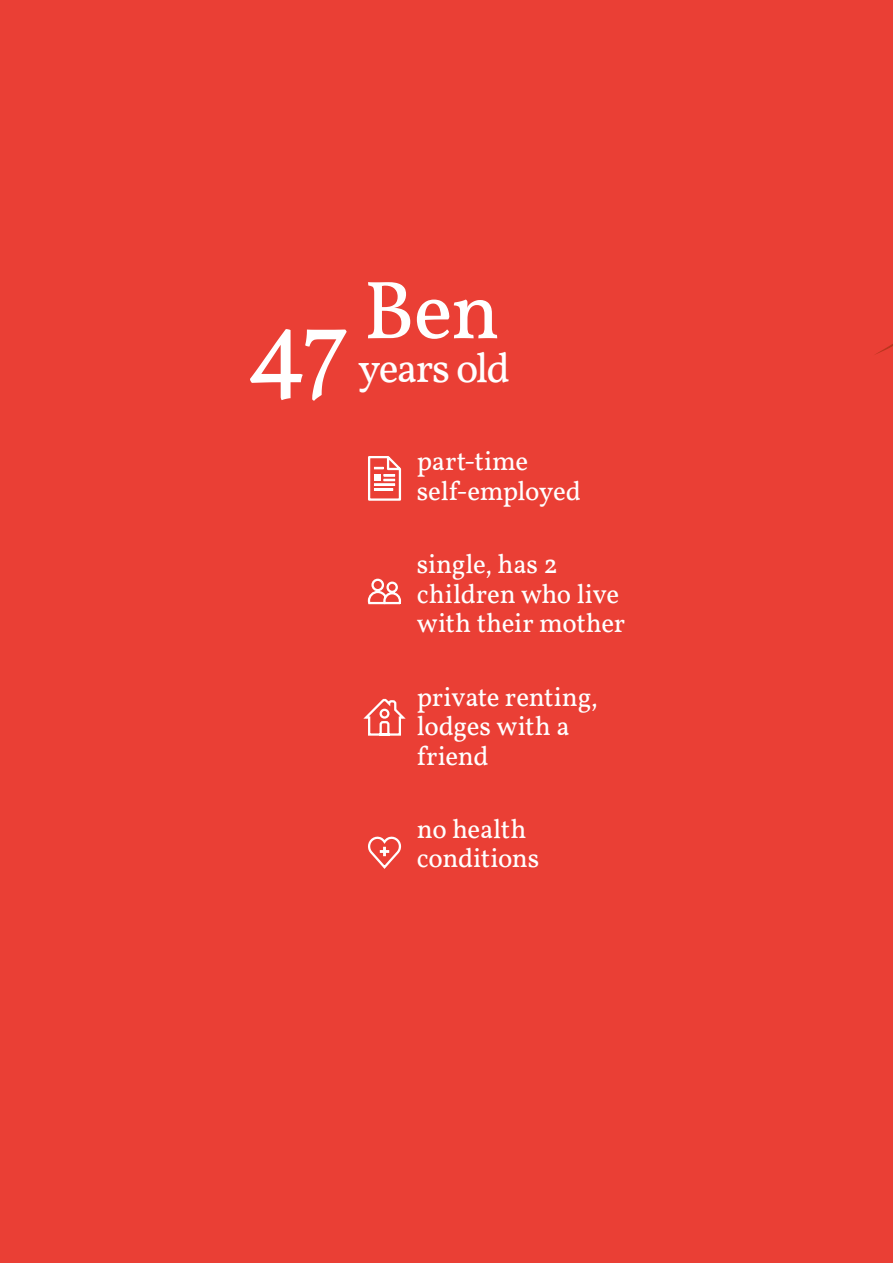
<style>
.page{position:relative;width:893px;height:1263px;background:#ea3f35}
.page>*{position:absolute;margin:0;border:0;box-sizing:border-box;transform-origin:0 0}
.t1{font:105px "Vollkorn";color:#fff}
.t2{font:82.5px "Vollkorn";color:#fff}
.t3{font:42px "Vollkorn";letter-spacing:-.05em;color:#fff}
.t4{font:27px/29.4px "Vollkorn";letter-spacing:-.01em;color:#fff}
</style>
<div class="page">
<svg style="left:368px;top:456px;width:34px;height:45px"></svg>
<svg style="left:363px;top:698px;width:43px;height:38px"></svg>
<svg style="left:367px;top:578px;width:34px;height:27px"></svg>
<svg style="left:368px;top:836px;width:34px;height:33px"></svg>
<svg style="left:875px;top:344px;width:18px;height:11px"></svg>
<h1 class="t1" style="left:245px;top:284px;width:107px">47</h1>
<h2 class="t2" style="left:363px;top:261px;width:138px">Ben</h2>
<h3 class="t3" style="left:358px;top:343px;width:153px">years old</h3>
<p class="t4" style="left:417px;top:447px;width:166px">part-time self-employed</p>
<p class="t4" style="left:417px;top:550px;width:210px">single, has 2 children who live with their mother</p>
<p class="t4" style="left:417px;top:682px;width:182px">private renting, lodges with a friend</p>
<p class="t4" style="left:417px;top:814px;width:124px">no health conditions</p>
</div>
